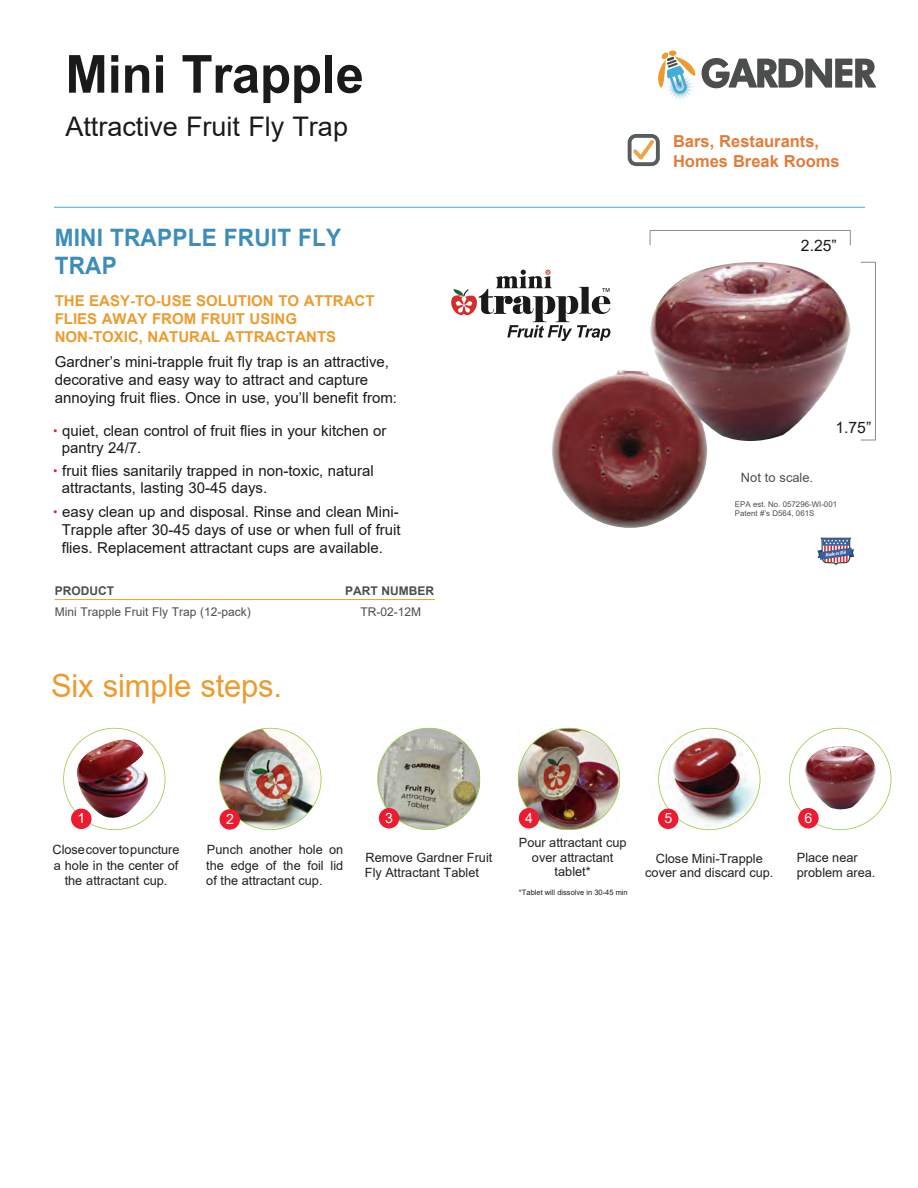
<style>
.page{position:relative;width:918px;height:1188px;background:#fff}
.page>*{position:absolute;margin:0;border:0;box-sizing:border-box;transform-origin:0 0}
.t1{font:700 52.5px "Arial";letter-spacing:-.005em;color:#1a1a1a}
.t2{font:31.95px "Arial";letter-spacing:-.005em;color:#ec9c2f}
.t3{font:27px "Arial";color:#1a1a1a}
.t4{font:700 24px/28.8px "Arial";letter-spacing:.01em;color:#3d8dba;scale:.94 1}
.t5{font:700 16.5px/19.8px "Arial";color:#e37c3a}
.t6{font:15.75px "Arial";color:#1a1a1a}
.t7{font:15px/18px "Arial";color:#1a1a1a}
.t8{font:700 15px/18px "Arial";color:#ec9c2f}
.t9{font:14.1px "Arial";color:#fff}
.t10{font:12.9px "Arial";color:#4c4e4d}
.t11{font:12.75px/15.3px "Arial";color:#231f20;text-align:center}
.t12{font:12px "Arial";color:#4c4e4d}
.t13{font:700 12px "Arial";color:#4c4e4d}
.t14{font:7.8px/9px "Arial";color:#4c4e4d}
.t15{font:7.5px "Arial";color:#221e1f}
.s1{font-family:"Gilroy";color:#d72533}
</style>
<div class="page">
<hr style="left:54px;top:207px;width:811px;height:1px;background:#45acd5">
<svg style="left:658px;top:52px;width:218px;height:49px"></svg>
<svg style="left:628px;top:134px;width:32px;height:32px"></svg>
<hr style="left:55px;top:599px;width:380px;height:1px;background:#ec9c2f">
<svg style="left:817px;top:538px;width:37px;height:28px"></svg>
<svg style="left:451px;top:270px;width:159px;height:71px"></svg>
<img style="left:552px;top:370px;width:156px;height:158px">
<img style="left:650px;top:262px;width:201px;height:179px">
<hr style="left:875px;top:262px;width:1px;height:178px;background:#838f94">
<svg style="left:861px;top:262px;width:14px;height:1px"></svg>
<svg style="left:861px;top:440px;width:14px;height:1px"></svg>
<hr style="left:650px;top:230px;width:201px;height:1px;background:#838f94">
<svg style="left:650px;top:231px;width:1px;height:14px"></svg>
<svg style="left:850px;top:231px;width:1px;height:14px"></svg>
<img style="left:63px;top:728px;width:102px;height:102px">
<div style="left:71px;top:809px;width:21px;height:20px;background:#ed1b2f;border-radius:50%"></div>
<img style="left:658px;top:728px;width:102px;height:102px">
<div style="left:658px;top:809px;width:20px;height:20px;background:#ed1b2f;border-radius:50%"></div>
<img style="left:219px;top:728px;width:102px;height:102px">
<div style="left:220px;top:809px;width:20px;height:21px;background:#ed1b2f;border-radius:50%"></div>
<svg style="left:789px;top:728px;width:102px;height:102px"></svg>
<div style="left:798px;top:808px;width:21px;height:20px;background:#ed1b2f;border-radius:50%"></div>
<svg style="left:378px;top:728px;width:102px;height:102px"></svg>
<div style="left:379px;top:808px;width:20px;height:20px;background:#ed1b2f;border-radius:50%"></div>
<img style="left:518px;top:728px;width:102px;height:102px">
<div style="left:519px;top:808px;width:20px;height:20px;background:#ed1b2f;border-radius:50%"></div>
<h1 class="t1" style="left:65px;top:37px;width:300px">Mini Trapple</h1>
<h3 class="t3" style="left:65px;top:108px;width:284px">Attractive Fruit Fly Trap</h3>
<h3 class="t4" style="left:55px;top:223px;width:306px">MINI TRAPPLE FRUIT FLY<br>TRAP</h3>
<p class="t8" style="left:55px;top:292px;width:321px">THE EASY-TO-USE SOLUTION TO ATTRACT<br>FLIES AWAY FROM FRUIT USING<br>NON-TOXIC, NATURAL ATTRACTANTS</p>
<p class="t7" style="left:55px;top:352px;width:344px">Gardner’s mini-trapple fruit fly trap is an attractive, decorative and easy way to attract and capture annoying fruit flies. Once in use, you’ll benefit from:</p>
<p class="t7" style="left:62px;top:422px;width:326px;line-height:17px;text-indent:-9px"><span class="s1">•</span> quiet, clean control of fruit flies in your kitchen or pantry 24/7.</p>
<p class="t7" style="left:62px;top:462px;width:313px;line-height:17px;text-indent:-9px"><span class="s1">•</span> fruit flies sanitarily trapped in non-toxic, natural attractants, lasting 30-45 days.</p>
<p class="t7" style="left:62px;top:502px;width:340px;text-indent:-9px"><span class="s1">•</span> easy clean up and disposal. Rinse and clean Mini-<br>Trapple after 30-45 days of use or when full of fruit flies. Replacement attractant cups are available.</p>
<p class="t13" style="left:345px;top:582px;width:90px">PART NUMBER</p>
<p class="t12" style="left:55px;top:604px;width:198px">Mini Trapple Fruit Fly Trap (12-pack)</p>
<p class="t12" style="left:361px;top:604px;width:62px">TR-02-12M</p>
<h2 class="t2" style="left:51px;top:664px;width:233px">Six simple steps.</h2>
<p class="t5" style="left:673px;top:132px;width:168px">Bars, Restaurants,<br>Homes Break Rooms</p>
<p class="t6" style="left:801px;top:235px;width:37px">2.25”</p>
<p class="t10" style="left:741px;top:468px;width:74px">Not to scale.</p>
<p class="t6" style="left:835px;top:416px;width:37px">1.75”</p>
<p class="t14" style="left:735px;top:500px;width:104px">EPA est. No. 057296-WI-001<br>Patent #’s D564, 061S</p>
<p class="t9" style="left:78px;top:809px;width:9px">1</p>
<p class="t11" style="left:53px;top:842px;width:128px">Close cover to puncture a hole in the center of the attractant cup.</p>
<p class="t9" style="left:226px;top:809px;width:9px">2</p>
<p class="t11" style="left:206px;top:842px;width:138px;text-align:justify">Punch another hole on the edge of the foil lid of the attractant cup.</p>
<p class="t9" style="left:385px;top:808px;width:9px">3</p>
<p class="t9" style="left:525px;top:808px;width:9px">4</p>
<p class="t11" style="left:519px;top:835px;width:109px;line-height:14.5px">Pour attractant cup over attractant tablet*</p>
<p class="t15" style="left:519px;top:887px;width:110px">*Tablet will dissolve in 30-45 min</p>
<p class="t11" style="left:365px;top:850px;width:129px;text-align:left">Remove Gardner Fruit<br>Fly Attractant Tablet</p>
<p class="t9" style="left:664px;top:809px;width:9px">5</p>
<p class="t11" style="left:645px;top:851px;width:130px;line-height:14.5px">Close Mini-Trapple cover and discard cup.</p>
<p class="t9" style="left:805px;top:808px;width:9px">6</p>
<p class="t11" style="left:797px;top:850px;width:80px;text-align:left">Place near problem area.</p>
</div>
